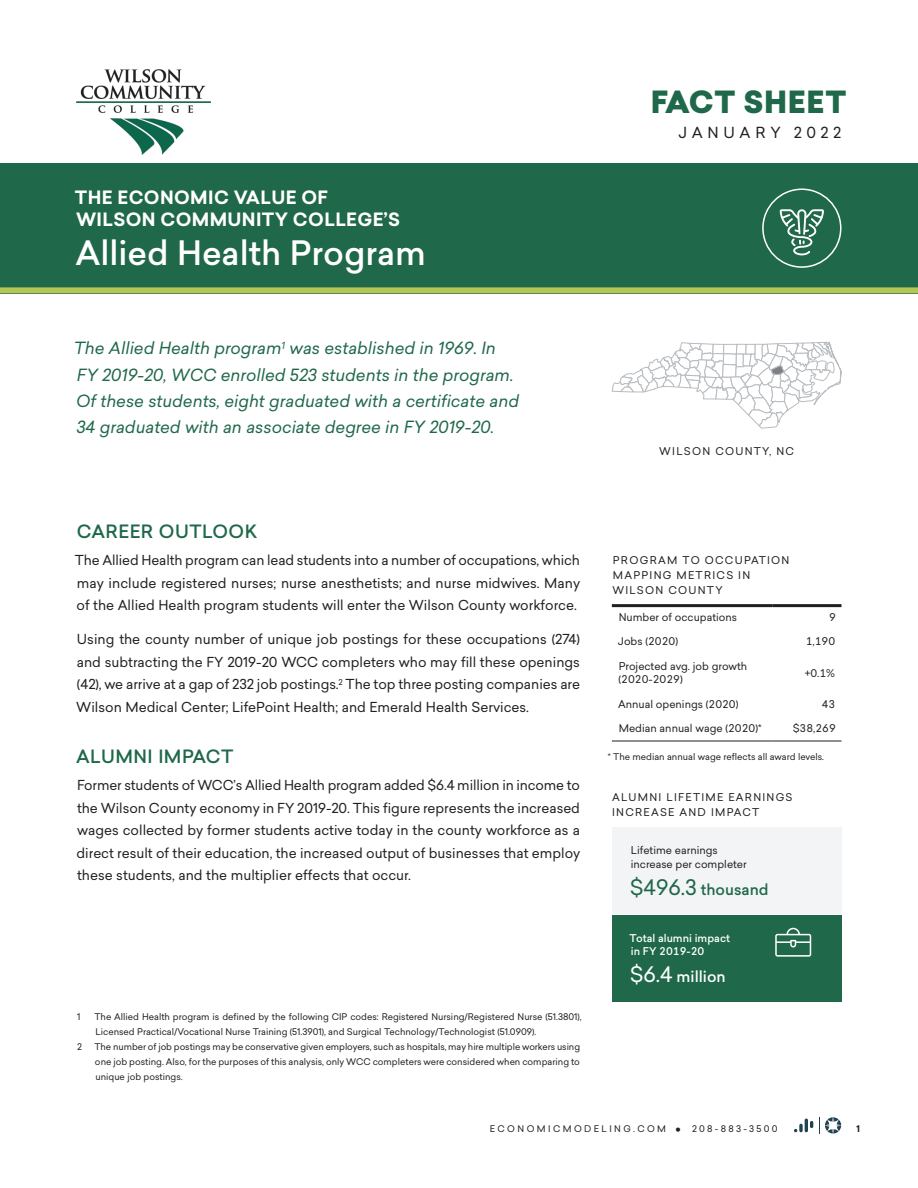
<style>
.page{position:relative;width:918px;height:1188px;background:#fff}
.page>*{position:absolute;margin:0;border:0;box-sizing:border-box;transform-origin:0 0}
.t1{font:500 33px "Sailec";color:#fff}
.t2{font:900 30px "Sailec";letter-spacing:.02em;color:#1f684a}
.t3{font:700 18px/21.6px "Sailec";letter-spacing:.02em;color:#fff}
.FS_Heading_1{font:500 18px "Sailec";letter-spacing:.025em;color:#1f684a}
.Program_blurb{font:italic 16.5px/26.2px "Sailec";color:#1f684a}
.t4{font:500 15px "Sailec";color:#1f684a}
.t5{font:15px "Sailec";letter-spacing:.32em;color:#231f20}
.t6{font:500 15px "Sailec";color:#fff}
.t7{font:13.5px/22.5px "Sailec";color:#231f20;text-align:justify}
.Table_left{font:10.5px/13.5px "Sailec";color:#231f20}
.Figure_title{font:10.5px/15px "Sailec";letter-spacing:.12em;color:#231f20}
.Figure_text{font:10.5px/13.5px "Sailec";color:#231f20}
.Figure_text-2{font:500 10.5px/13.5px "Sailec";color:#fff}
.Table_right{font:10.5px "Sailec";color:#231f20}
.Footnote{font:9px/15px "Sailec";color:#231f20}
.Figure_footnote{font:9px "Sailec";color:#231f20}
.Footnote-2{font:9px "Sailec";letter-spacing:.27em;color:#231f20}
.t8{font:700 9px "Sailec";color:#231f20}
.s1{font-weight:400;font-size:21px}
.s2{font-size:17.25px}
</style>
<div class="page">
<svg style="left:794px;top:1119px;width:19px;height:13px"></svg>
<svg style="left:819px;top:1117px;width:22px;height:17px"></svg>
<div style="left:0;top:163px;width:918px;height:130px;background:#1f684a"></div>
<img style="left:76px;top:70px;width:135px;height:84px">
<div style="left:0;top:287px;width:918px;height:6px;background:#b4c653"></div>
<svg style="left:612px;top:342px;width:230px;height:87px"></svg>
<div style="left:762px;top:188px;width:79px;height:80px;border:2px solid #fff;border-radius:50%"></div>
<svg style="left:780px;top:209px;width:44px;height:46px"></svg>
<div style="left:612px;top:915px;width:230px;height:87px;background:#1f684a"></div>
<div style="left:612px;top:827px;width:230px;height:87px;background:#f2f4f6"></div>
<svg style="left:775px;top:928px;width:36px;height:29px"></svg>
<hr style="left:612px;top:741px;width:160px;height:1px;background:#231f20">
<hr style="left:772px;top:741px;width:69px;height:1px;background:#231f20">
<hr style="left:612px;top:604px;width:160px;height:3px;background:#231f20">
<hr style="left:772px;top:604px;width:69px;height:3px;background:#231f20">
<p class="t2" style="left:651px;top:80px;width:197px">FACT SHEET</p>
<p class="t3" style="left:75px;top:187px;width:327px">THE ECONOMIC VALUE OF<br>WILSON COMMUNITY COLLEGE’S</p>
<p class="t1" style="left:75px;top:230px;width:352px">Allied Health Program</p>
<p class="Program_blurb" style="left:74px;top:335px;width:447px">The Allied Health program<sup>1</sup> was established in 1969. In FY 2019-20, WCC enrolled 523 students in the program.<br>Of these students, eight graduated with a certificate and 34 graduated with an associate degree in FY 2019-20.</p>
<p class="t5" style="left:678px;top:122px;width:164px">JANUARY 2022</p>
<p class="Figure_title" style="left:659px;top:444px;width:136px">WILSON COUNTY, NC</p>
<p class="FS_Heading_1" style="left:77px;top:519px;width:182px">CAREER OUTLOOK</p>
<p class="t7" style="left:75px;top:549px;width:507px">The Allied Health program can lead students into a number of occupations, which may include registered nurses; nurse anesthetists; and nurse midwives. Many of the Allied Health program students will enter the Wilson County workforce.</p>
<p class="t7" style="left:76px;top:628px;width:505px">Using the county number of unique job postings for these occupations (274) and subtracting the FY 2019-20 WCC completers who may fill these openings (42), we arrive at a gap of 232 job postings.<sup>2</sup> The top three posting companies are Wilson Medical Center; LifePoint Health; and Emerald Health Services.</p>
<p class="FS_Heading_1" style="left:76px;top:744px;width:159px">ALUMNI IMPACT</p>
<p class="t7" style="left:77px;top:774px;width:505px">Former students of WCC’s Allied Health program added $6.4 million in income to the Wilson County economy in FY 2019-20. This figure represents the increased wages collected by former students active today in the county workforce as a direct result of their education, the increased output of businesses that employ these students, and the multiplier effects that occur.</p>
<p class="Footnote" style="left:77px;top:1009px;width:5px">1</p>
<p class="Footnote" style="left:94px;top:1009px;width:489px">The Allied Health program is defined by the following CIP codes: Registered Nursing/Registered Nurse (51.3801),<br>Licensed Practical/Vocational Nurse Training (51.3901), and Surgical Technology/Technologist (51.0909).</p>
<p class="Footnote" style="left:77px;top:1039px;width:6px">2</p>
<p class="Footnote" style="left:94px;top:1039px;width:487px;text-align:justify">The number of job postings may be conservative given employers, such as hospitals, may hire multiple workers using one job posting. Also, for the purposes of this analysis, only WCC completers were considered when comparing to unique job postings.</p>
<p class="Figure_title" style="left:612px;top:552px;width:179px">PROGRAM TO OCCUPATION<br>MAPPING METRICS IN<br>WILSON COUNTY</p>
<p class="Table_left" style="left:619px;top:610px;width:120px">Number of occupations</p>
<p class="Table_right" style="left:829px;top:610px;width:8px">9</p>
<p class="Table_left" style="left:618px;top:635px;width:62px">Jobs (2020)</p>
<p class="Table_right" style="left:806px;top:634px;width:31px">1,190</p>
<p class="Table_left" style="left:619px;top:659px;width:130px">Projected avg. job growth (2020-2029)</p>
<p class="Table_right" style="left:805px;top:665px;width:32px">+0.1%</p>
<p class="Table_left" style="left:618px;top:697px;width:122px">Annual openings (2020)</p>
<p class="Table_right" style="left:822px;top:696px;width:15px">43</p>
<p class="Table_left" style="left:619px;top:721px;width:144px">Median annual wage (2020)*</p>
<p class="Table_right" style="left:793px;top:721px;width:45px">$38,269</p>
<p class="Figure_footnote" style="left:608px;top:751px;width:218px">* The median annual wage reflects all award levels.</p>
<p class="Figure_title" style="left:612px;top:790px;width:182px">ALUMNI LIFETIME EARNINGS<br>INCREASE AND IMPACT</p>
<p class="Figure_text" style="left:631px;top:844px;width:117px">Lifetime earnings increase per completer</p>
<p class="t4" style="left:630px;top:879px;width:141px"><span class="s1">$496.3</span> thousand</p>
<p class="Figure_text-2" style="left:629px;top:931px;width:102px">Total alumni impact in FY 2019-20</p>
<p class="t6" style="left:630px;top:966px;width:98px"><span class="s1">$6.4</span> million</p>
<p class="Footnote-2" style="left:490px;top:1123px;width:289px">ECONOMICMODELING.COM <span class="s2">•</span> 208-883-3500</p>
<p class="t8" style="left:856px;top:1123px;width:5px">1</p>
</div>
